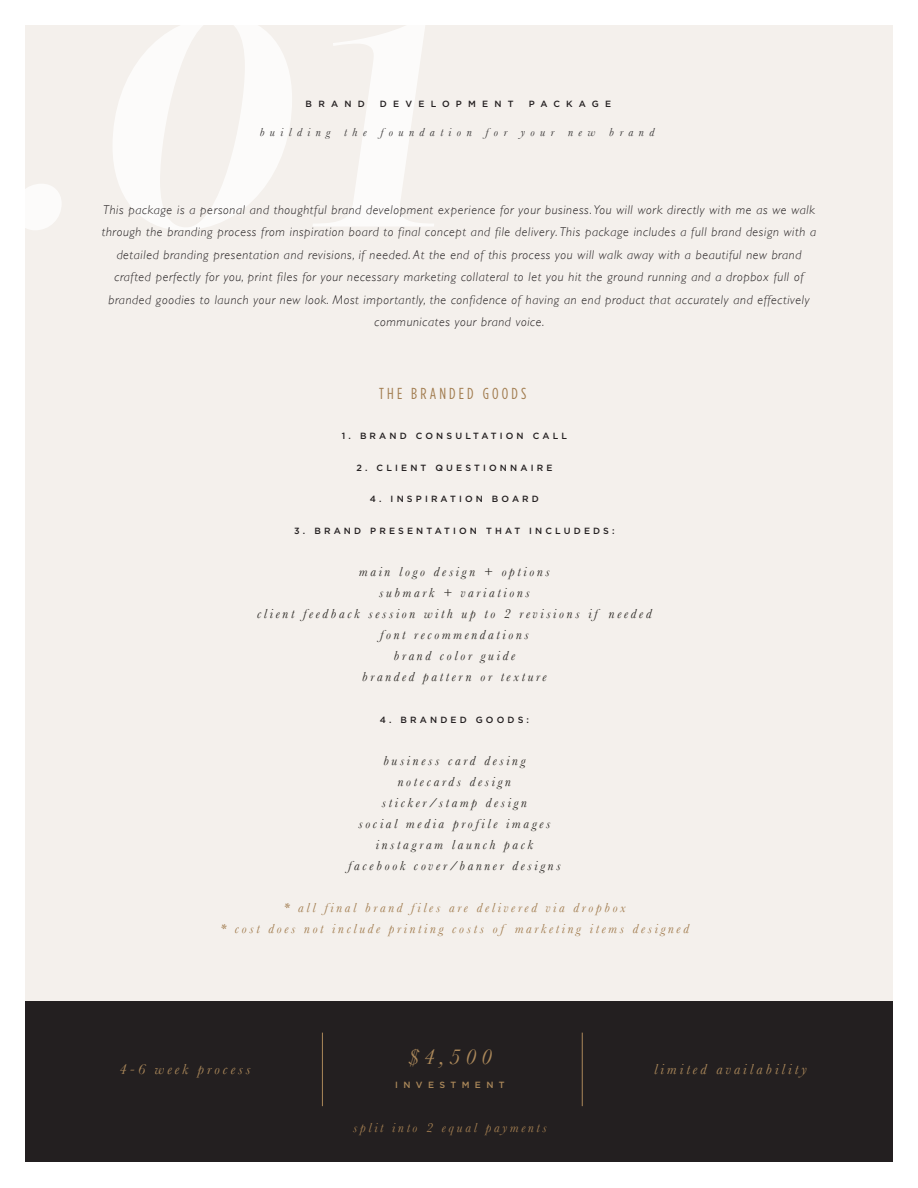
<style>
.page{position:relative;width:918px;height:1188px;background:#fff}
.page>*{position:absolute;margin:0;border:0;box-sizing:border-box;transform-origin:0 0}
.t1{font:italic 22.5px "Baskerville";color:#ab885a}
.t2{font:15.9px "Gotham Condensed";letter-spacing:.2em;color:#a27d50}
.t3{font:italic 15px "Baskerville";letter-spacing:.2em;color:#ab885a}
.t4{font:italic 13.5px/21px "Baskerville";letter-spacing:.2em;color:#2d2a26;text-align:center}
.t5{font:italic 13.5px/21px "Baskerville";letter-spacing:.2em;color:#a27d50;text-align:center}
.t6{font:italic 300 12.75px/22.5px "Gill Sans";letter-spacing:.05em;color:#231f20;text-align:center}
.t7{font:italic 12px "Baskerville";letter-spacing:.45em;color:#383636}
.t8{font:500 9px "Gotham";letter-spacing:.35em;color:#231f20}
.t9{font:500 9px "Gotham";letter-spacing:.69em;color:#231f20}
.t10{font:500 9px "Gotham";letter-spacing:.6em;color:#ab885a}
.t11{font:500 9px "Gotham";letter-spacing:.66em;color:#231f20}
</style>
<div class="page">
<div style="left:25px;top:26px;width:868px;height:1136px;background:#f4f0ec"></div>
<div style="left:25px;top:1001px;width:868px;height:161px;background:#231f20"></div>
<hr style="left:322px;top:1033px;width:1px;height:73px;background:#ab885a">
<hr style="left:582px;top:1033px;width:1px;height:73px;background:#ab885a">
<p class="t8" style="left:306px;top:98px;width:61px">BRAND</p>
<p class="t9" style="left:380px;top:98px;width:135px">DEVELOPMENT</p>
<p class="t11" style="left:529px;top:98px;width:84px">PACKAGE</p>
<p class="t7" style="left:260px;top:125px;width:396px">building the foundation for your new brand</p>
<p class="t6" style="left:102px;top:198px;width:716px">This package is a personal and thoughtful brand development experience for your business. You will work directly with me as we walk through the branding process from inspiration board to final concept and file delivery. This package includes a full brand design with a detailed branding presentation and revisions, if needed. At the end of this process you will walk away with a beautiful new brand crafted perfectly for you, print files for your necessary marketing collateral to let you hit the ground running and a dropbox full of branded goodies to launch your new look. Most importantly, the confidence of having an end product that accurately and effectively communicates your brand voice.</p>
<p class="t2" style="left:379px;top:385px;width:149px">THE BRANDED GOODS</p>
<p class="t8" style="left:342px;top:430px;width:227px">1. BRAND CONSULTATION CALL</p>
<p class="t8" style="left:357px;top:461px;width:197px">2. CLIENT QUESTIONNAIRE</p>
<p class="t8" style="left:370px;top:493px;width:171px">4. INSPIRATION BOARD</p>
<p class="t8" style="left:294px;top:524px;width:322px">3. BRAND PRESENTATION THAT INCLUDEDS:</p>
<p class="t4" style="left:257px;top:561px;width:396px">main logo design + options<br>submark + variations<br>client feedback session with up to 2 revisions if needed font recommendations<br>brand color guide<br>branded pattern or texture</p>
<p class="t8" style="left:380px;top:713px;width:151px">4. BRANDED GOODS:</p>
<p class="t4" style="left:348px;top:750px;width:214px">business card desing<br>notecards design<br>sticker/stamp design<br>social media profile images instagram launch pack facebook cover/banner designs</p>
<p class="t5" style="left:220px;top:897px;width:471px">* all final brand files are delivered via dropbox<br>* cost does not include printing costs of marketing items designed</p>
<h1 class="t1" style="left:408px;top:1044px;width:86px">$4,500</h1>
<p class="t10" style="left:395px;top:1079px;width:111px">INVESTMENT</p>
<p class="t3" style="left:119px;top:1060px;width:133px">4-6 week process</p>
<p class="t3" style="left:654px;top:1060px;width:154px">limited availability</p>
<p class="t5" style="left:353px;top:1117px;width:195px">split into 2 equal payments</p>
</div>
